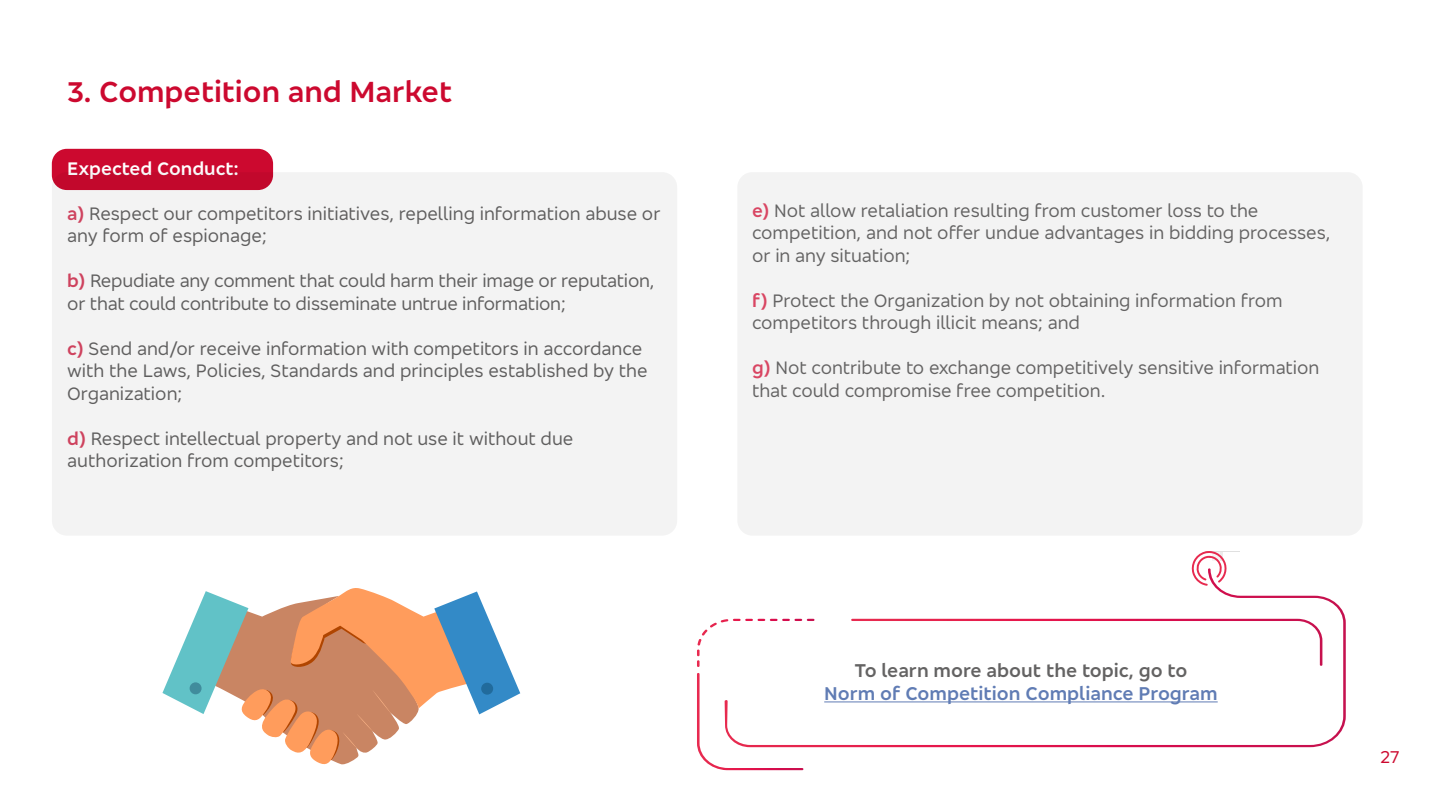
<style>
.page{position:relative;width:1440px;height:810px;background:#fff}
.page>*{position:absolute;margin:0;border:0;box-sizing:border-box;transform-origin:0 0}
.t1{font:600 30px "Bradesco Sans";color:#cc092f}
.t2{font:600 19.12px "Bradesco Sans";color:#607cb4}
.t3{font:600 19.12px "Bradesco Sans";color:#646363}
.t4{font:600 18.75px "Bradesco Sans";color:#fff}
.t5{font:18.6px/22.5px "Bradesco Sans";color:#646363}
.t6{font:18px "Bradesco Sans";color:#cc092f}
.s1{font-weight:600;color:#d94663}
</style>
<div class="page">
<div style="left:737px;top:172px;width:626px;height:364px;background:#f3f3f3;border-radius:15px"></div>
<div style="left:52px;top:149px;width:221px;height:41px;background:#cc092f;border-radius:15px"></div>
<img style="left:733px;top:586px;width:613px;height:161px">
<hr style="left:1206px;top:551px;width:34px;height:1px;background:#e0e0e0">
<img style="left:1191px;top:551px;width:36px;height:35px">
<img style="left:1196px;top:556px;width:26px;height:24px">
<img style="left:697px;top:619px;width:118px;height:48px">
<img style="left:851px;top:619px;width:471px;height:47px">
<img style="left:697px;top:673px;width:106px;height:97px">
<hr style="left:824px;top:701px;width:394px;height:1px;background:#607cb4">
<div style="left:52px;top:172px;width:625px;height:364px;background:#f3f3f3;border-radius:15px"></div>
<svg style="left:162px;top:588px;width:358px;height:177px"></svg>
<div style="left:481px;top:683px;width:12px;height:12px;background:#216b9c;border-radius:50%"></div>
<p class="t1" style="left:67px;top:72px;width:386px">3. Competition and Market</p>
<p class="t4" style="left:67px;top:156px;width:173px">Expected Conduct:</p>
<p class="t5" style="left:67px;top:202px;width:595px"><span class="s1">a)</span> Respect our competitors initiatives, repelling information abuse or any form of espionage;</p>
<p class="t5" style="left:67px;top:269px;width:589px"><span class="s1">b)</span> Repudiate any comment that could harm their image or reputation, or that could contribute to disseminate untrue information;</p>
<p class="t5" style="left:67px;top:337px;width:582px"><span class="s1">c)</span> Send and/or receive information with competitors in accordance with the Laws, Policies, Standards and principles established by the<br>Organization;</p>
<p class="t5" style="left:67px;top:427px;width:508px"><span class="s1">d)</span> Respect intellectual property and not use it without due authorization from competitors;</p>
<p class="t5" style="left:752px;top:199px;width:580px"><span class="s1">e)</span> Not allow retaliation resulting from customer loss to the competition, and not offer undue advantages in bidding processes, or in any situation;</p>
<p class="t5" style="left:752px;top:289px;width:532px"><span class="s1">f)</span> Protect the Organization by not obtaining information from competitors through illicit means; and</p>
<p class="t5" style="left:752px;top:356px;width:569px"><span class="s1">g)</span> Not contribute to exchange competitively sensitive information that could compromise free competition.</p>
<p class="t3" style="left:855px;top:658px;width:334px">To learn more about the topic, go to</p>
<p class="t2" style="left:824px;top:681px;width:395px">Norm of Competition Compliance Program</p>
<p class="t6" style="left:1380px;top:746px;width:21px">27</p>
</div>
